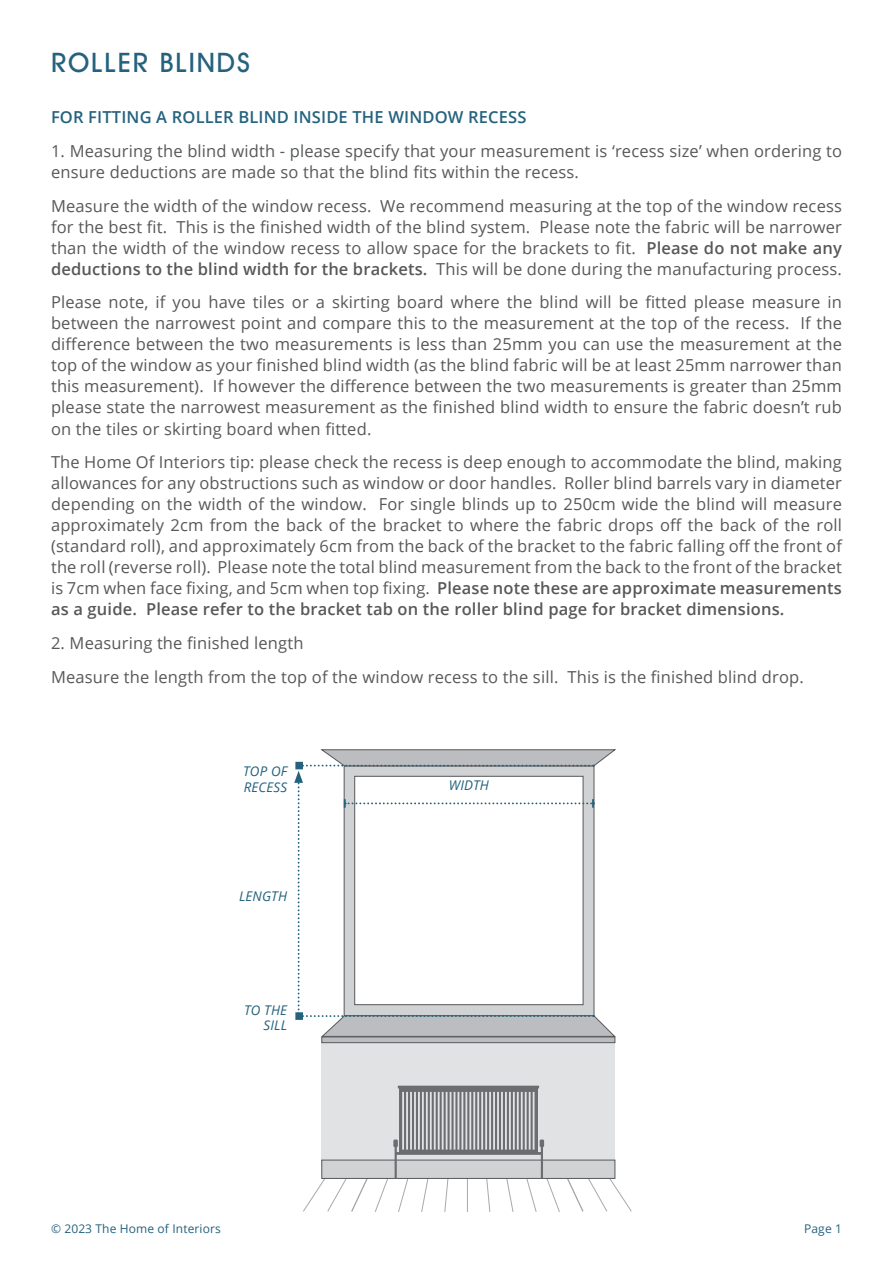
<style>
.page{position:relative;width:893px;height:1263px;background:#fff}
.page>*{position:absolute;margin:0;border:0;box-sizing:border-box;transform-origin:0 0}
.t1{font:500 27px "Avant Garde IT Cby BT";letter-spacing:.07em;color:#24627d}
.Body_Text{font:16.5px/21px "Open Sans";letter-spacing:.01em;color:#57585a;text-align:justify}
.Text_Heading{font:600 16.5px "Open Sans";letter-spacing:.01em;color:#24627d}
.Diagram_caption{font:italic 13.35px/15.1px "Open Sans";letter-spacing:.01em;color:#24627d;text-align:right}
.t2{font:12px "Open Sans";letter-spacing:.01em;color:#24627d}
.s1{font-weight:600}
</style>
<div class="page">
<div style="left:322px;top:1042px;width:293px;height:123px;background:#e1e2e4"></div>
<svg style="left:567px;top:1176px;width:65px;height:36px"></svg>
<div style="left:321px;top:1036px;width:294px;height:7px;background:#bcbdc0;border:1px solid #57585a"></div>
<div style="left:321px;top:1160px;width:294px;height:19px;background:#d1d2d4;border:1px solid #57585a"></div>
<svg style="left:294px;top:749px;width:322px;height:288px"></svg>
<svg style="left:303px;top:1086px;width:257px;height:126px"></svg>
<p class="t1" style="left:51px;top:46px;width:200px">ROLLER BLINDS</p>
<p class="Text_Heading" style="left:51px;top:106px;width:477px">FOR FITTING A ROLLER BLIND INSIDE THE WINDOW RECESS</p>
<p class="Body_Text" style="left:51px;top:140px;width:792px">1. Measuring the blind width - please specify that your measurement is ‘recess size’ when ordering to ensure deductions are made so that the blind fits within the recess.</p>
<p class="Body_Text" style="left:51px;top:195px;width:792px">Measure the width of the window recess. We recommend measuring at the top of the window recess for the best fit. This is the finished width of the blind system. Please note the fabric will be narrower than the width of the window recess to allow space for the brackets to fit. <span class="s1">Please do not make any deductions to the blind width for the brackets.</span> This will be done during the manufacturing process.</p>
<p class="Body_Text" style="left:51px;top:292px;width:792px">Please note, if you have tiles or a skirting board where the blind will be fitted please measure in between the narrowest point and compare this to the measurement at the top of the recess. If the difference between the two measurements is less than 25mm you can use the measurement at the top of the window as your finished blind width (as the blind fabric will be at least 25mm narrower than this measurement). If however the difference between the two measurements is greater than 25mm please state the narrowest measurement as the finished blind width to ensure the fabric doesn’t rub on the tiles or skirting board when fitted.</p>
<p class="Body_Text" style="left:51px;top:451px;width:792px">The Home Of Interiors tip: please check the recess is deep enough to accommodate the blind, making allowances for any obstructions such as window or door handles. Roller blind barrels vary in diameter depending on the width of the window. For single blinds up to 250cm wide the blind will measure approximately 2cm from the back of the bracket to where the fabric drops off the back of the roll (standard roll), and approximately 6cm from the back of the bracket to the fabric falling off the front of the roll (reverse roll). Please note the total blind measurement from the back to the front of the bracket is 7cm when face fixing, and 5cm when top fixing. <span class="s1">Please note these are approximate measurements as a guide. Please refer to the bracket tab on the roller blind page for bracket dimensions.</span></p>
<p class="Body_Text" style="left:51px;top:632px;width:254px">2. Measuring the finished length</p>
<p class="Body_Text" style="left:51px;top:666px;width:754px">Measure the length from the top of the window recess to the sill. This is the finished blind drop.</p>
<p class="Diagram_caption" style="left:243px;top:764px;width:45px;text-align:left">TOP OF<br>RECESS</p>
<p class="Diagram_caption" style="left:239px;top:888px;width:49px">LENGTH</p>
<p class="Diagram_caption" style="left:244px;top:1002px;width:44px">TO THE<br>SILL</p>
<p class="Diagram_caption" style="left:449px;top:778px;width:42px">WIDTH</p>
<p class="t2" style="left:51px;top:1220px;width:171px">© 2023 The Home of Interiors</p>
<p class="t2" style="left:804px;top:1220px;width:39px">Page 1</p>
</div>
